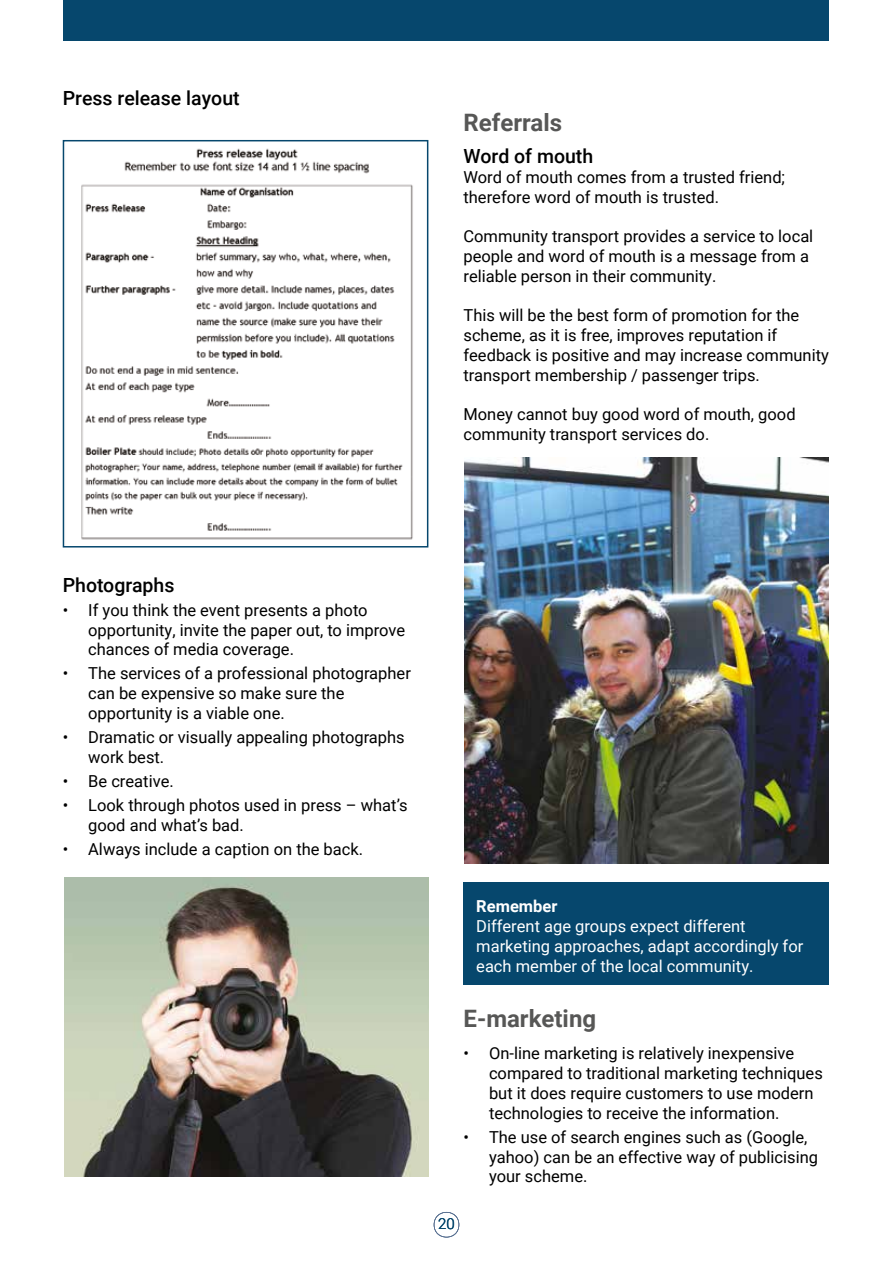
<style>
.page{position:relative;width:893px;height:1263px;background:#fff}
.page>*{position:absolute;margin:0;border:0;box-sizing:border-box;transform-origin:0 0}
.t1{font:700 24px "Roboto";color:#575756}
.t2{font:500 19.5px "Roboto";color:#000}
.t3{font:16.5px/19.8px "Roboto";color:#000}
.t4{font:16.5px/19.8px "Roboto";color:#fff}
.t5{font:700 16.5px "Roboto";color:#fff}
.t6{font:300 15px "Roboto";color:#06476d}
</style>
<div class="page">
<svg style="left:434px;top:1212px;width:25px;height:25px"></svg>
<div style="left:64px;top:0;width:765px;height:40px;background:#06476d"></div>
<img style="left:81px;top:148px;width:332px;height:392px">
<div style="left:63px;top:140px;width:365px;height:407px;border:2px solid #06476d"></div>
<div style="left:463px;top:882px;width:366px;height:102px;background:#06476d"></div>
<img style="left:64px;top:877px;width:364px;height:300px">
<img style="left:464px;top:457px;width:364px;height:406px">
<p class="t2" style="left:63px;top:85px;width:178px">Press release layout</p>
<h1 class="t1" style="left:463px;top:106px;width:100px">Referrals</h1>
<p class="t2" style="left:463px;top:142px;width:131px">Word of mouth</p>
<p class="t3" style="left:463px;top:166px;width:323px">Word of mouth comes from a trusted friend; therefore word of mouth is trusted.</p>
<p class="t3" style="left:463px;top:226px;width:351px">Community transport provides a service to local people and word of mouth is a message from a reliable person in their community.</p>
<p class="t3" style="left:463px;top:305px;width:367px">This will be the best form of promotion for the scheme, as it is free, improves reputation if feedback is positive and may increase community transport membership / passenger trips.</p>
<p class="t3" style="left:463px;top:404px;width:334px">Money cannot buy good word of mouth, good community transport services do.</p>
<p class="t2" style="left:63px;top:571px;width:113px">Photographs</p>
<p class="t3" style="left:88px;top:599px;width:319px;text-indent:-26px">• If you think the event presents a photo opportunity, invite the paper out, to improve chances of media coverage.</p>
<p class="t3" style="left:88px;top:663px;width:324px;text-indent:-26px">• The services of a professional photographer can be expensive so make sure the opportunity is a viable one.</p>
<p class="t3" style="left:88px;top:727px;width:318px;text-indent:-26px">• Dramatic or visually appealing photographs work best.</p>
<p class="t3" style="left:63px;top:770px;width:113px">• Be creative.</p>
<p class="t3" style="left:88px;top:795px;width:321px;text-indent:-26px">• Look through photos used in press – what’s good and what’s bad.</p>
<p class="t3" style="left:63px;top:838px;width:302px">• Always include a caption on the back.</p>
<p class="t5" style="left:476px;top:895px;width:83px">Remember</p>
<p class="t4" style="left:476px;top:915px;width:329px">Different age groups expect different marketing approaches, adapt accordingly for each member of the local community.</p>
<h1 class="t1" style="left:463px;top:1001px;width:134px">E-marketing</h1>
<p class="t3" style="left:489px;top:1043px;width:335px;text-indent:-26px">• On-line marketing is relatively inexpensive compared to traditional marketing techniques but it does require customers to use modern technologies to receive the information.</p>
<p class="t3" style="left:489px;top:1126px;width:331px;text-indent:-26px">• The use of search engines such as (Google, yahoo) can be an effective way of publicising your scheme.</p>
<p class="t6" style="left:438px;top:1213px;width:18px">20</p>
</div>
